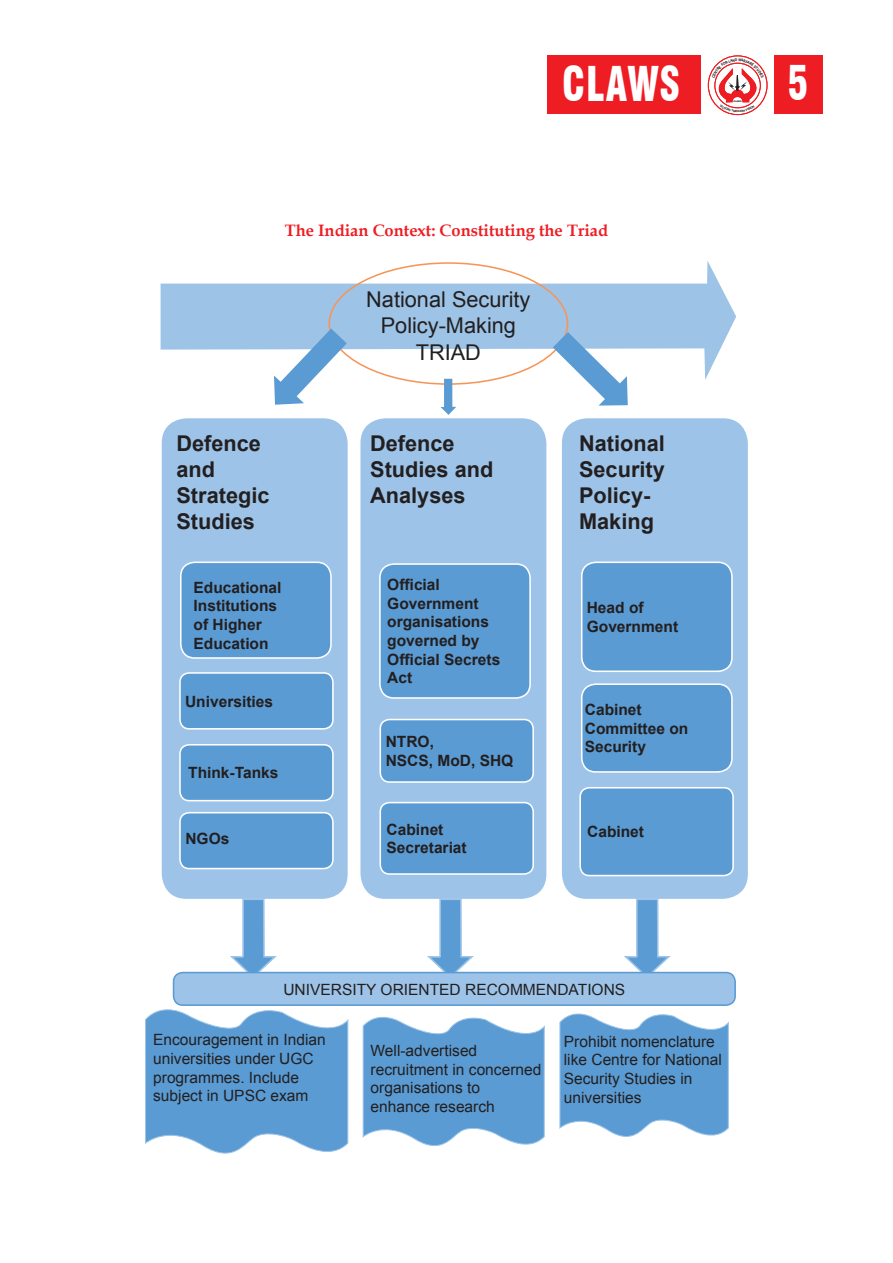
<style>
.page{position:relative;width:893px;height:1263px;background:#fff}
.page>*{position:absolute;margin:0;border:0;box-sizing:border-box;transform-origin:0 0}
.t1{font:900 condensed 46.8px "Swiss 721 BT";letter-spacing:.02em;color:#fff;scale:.83 1}
.t2{font:700 21.75px/26.1px "Arial";color:#231f20}
.t3{font:21.75px "Arial";color:#231f20}
.Cross_1{font:700 16.5px "Book Antiqua";color:#ee1d23}
.t4{font:15.6px/18.6px "Arial";color:#231f20}
.t5{font:700 15.6px/18.6px "Arial";color:#231f20}
.t6{font:2.1px "Arial";color:#231f20;scale:1.1 1}
</style>
<div class="page">
<div style="left:774px;top:56px;width:48px;height:58px;background:#ee1d23"></div>
<div style="left:547px;top:56px;width:153px;height:58px;background:#ee1d23"></div>
<div style="left:708px;top:56px;width:59px;height:59px;border:1px solid #ee1d23;border-radius:50%"></div>
<svg style="left:161px;top:261px;width:575px;height:119px;fill:#9dc3e6"></svg>
<div style="left:162px;top:418px;width:186px;height:481px;background:#9dc4e8;border-radius:25px"></div>
<div style="left:360px;top:418px;width:186px;height:481px;background:#9dc4e8;border-radius:25px"></div>
<div style="left:562px;top:418px;width:186px;height:481px;background:#9dc4e8;border-radius:25px"></div>
<div style="left:181px;top:562px;width:150px;height:96px;background:#5a9bd3;border-radius:14px"></div>
<div style="left:180px;top:561px;width:152px;height:98px;border:2px solid #fff;border-radius:14px"></div>
<div style="left:380px;top:564px;width:150px;height:134px;background:#5a9bd3;border-radius:14px"></div>
<div style="left:379px;top:563px;width:152px;height:136px;border:2px solid #fff;border-radius:14px"></div>
<div style="left:582px;top:562px;width:150px;height:109px;background:#5a9bd3;border-radius:14px"></div>
<div style="left:581px;top:561px;width:152px;height:111px;border:2px solid #fff;border-radius:14px"></div>
<div style="left:582px;top:684px;width:150px;height:88px;background:#5a9bd3;border-radius:14px"></div>
<div style="left:581px;top:683px;width:152px;height:90px;border:2px solid #fff;border-radius:14px"></div>
<div style="left:180px;top:673px;width:153px;height:56px;background:#5a9bd3;border-radius:9px"></div>
<div style="left:179px;top:672px;width:155px;height:58px;border:2px solid #fff;border-radius:9px"></div>
<div style="left:180px;top:745px;width:153px;height:56px;background:#5a9bd3;border-radius:9px"></div>
<div style="left:179px;top:744px;width:155px;height:57px;border:2px solid #fff;border-radius:9px"></div>
<div style="left:180px;top:813px;width:153px;height:55px;background:#5a9bd3;border-radius:9px"></div>
<div style="left:179px;top:812px;width:155px;height:57px;border:2px solid #fff;border-radius:9px"></div>
<div style="left:380px;top:719px;width:153px;height:63px;background:#5a9bd3;border-radius:9px"></div>
<div style="left:379px;top:719px;width:155px;height:64px;border:2px solid #fff;border-radius:9px"></div>
<div style="left:380px;top:802px;width:153px;height:72px;background:#5a9bd3;border-radius:9px"></div>
<div style="left:379px;top:802px;width:155px;height:73px;border:2px solid #fff;border-radius:9px"></div>
<div style="left:580px;top:788px;width:153px;height:87px;background:#5a9bd3;border-radius:9px"></div>
<div style="left:579px;top:787px;width:155px;height:89px;border:2px solid #fff;border-radius:9px"></div>
<svg style="left:228px;top:898px;width:51px;height:74px"></svg>
<svg style="left:425px;top:898px;width:51px;height:74px"></svg>
<svg style="left:622px;top:898px;width:51px;height:74px"></svg>
<svg style="left:145px;top:1000px;width:204px;height:154px"></svg>
<svg style="left:362px;top:1016px;width:183px;height:130px;background:#73aad9"></svg>
<svg style="left:559px;top:1013px;width:170px;height:124px;background:#74abda"></svg>
<div style="left:174px;top:972px;width:561px;height:33px;background:#9dc4e8;border-radius:9px"></div>
<div style="left:173px;top:972px;width:563px;height:34px;border:2px solid #5a9bd3;border-radius:9px"></div>
<svg style="left:274px;top:329px;width:73px;height:76px"></svg>
<svg style="left:553px;top:332px;width:75px;height:74px"></svg>
<svg style="left:441px;top:379px;width:15px;height:36px"></svg>
<svg style="left:712px;top:59px;width:52px;height:53px"></svg>
<h1 class="t1" style="left:562px;top:56px;width:144px">CLAWS</h1>
<p class="t6" style="left:733px;top:100px;width:9px">CLAWS</p>
<h1 class="t1" style="left:788px;top:55px;width:27px">35</h1>
<p class="Cross_1" style="left:285px;top:219px;width:325px">The Indian Context: Constituting the Triad</p>
<p class="t3" style="left:366px;top:285px;width:166px">National Security</p>
<p class="t3" style="left:381px;top:312px;width:137px">Policy-Making</p>
<p class="t3" style="left:416px;top:338px;width:67px">TRIAD</p>
<p class="t2" style="left:176px;top:431px;width:95px">Defence and<br>Strategic<br>Studies</p>
<p class="t2" style="left:370px;top:431px;width:125px">Defence<br>Studies and<br>Analyses</p>
<p class="t2" style="left:579px;top:431px;width:87px">National<br>Security<br>Policy-<br>Making</p>
<p class="t5" style="left:194px;top:578px;width:89px">Educational<br>Institutions of Higher<br>Education</p>
<p class="t5" style="left:185px;top:692px;width:90px">Universities</p>
<p class="t5" style="left:188px;top:764px;width:92px">Think-Tanks</p>
<p class="t5" style="left:185px;top:830px;width:45px">NGOs</p>
<p class="t5" style="left:387px;top:576px;width:115px">Official<br>Government organisations governed by<br>Official Secrets<br>Act</p>
<p class="t5" style="left:386px;top:733px;width:50px">NTRO,</p>
<p class="t5" style="left:386px;top:751px;width:129px">NSCS, MoD, SHQ</p>
<p class="t5" style="left:587px;top:599px;width:93px">Head of<br>Government</p>
<p class="t5" style="left:585px;top:701px;width:105px">Cabinet<br>Committee on<br>Security</p>
<p class="t5" style="left:387px;top:820px;width:58px">Cabinet</p>
<p class="t5" style="left:587px;top:823px;width:58px">Cabinet</p>
<p class="t5" style="left:387px;top:839px;width:82px">Secretariat</p>
<p class="t4" style="left:283px;top:980px;width:343px">UNIVERSITY ORIENTED RECOMMENDATIONS</p>
<p class="t4" style="left:153px;top:1031px;width:174px">Encouragement in Indian universities under UGC programmes. Include subject in UPSC exam</p>
<p class="t4" style="left:371px;top:1041px;width:172px">Well-advertised recruitment in concerned organisations to enhance research</p>
<p class="t4" style="left:564px;top:1032px;width:159px">Prohibit nomenclature like Centre for National<br>Security Studies in universities</p>
</div>
